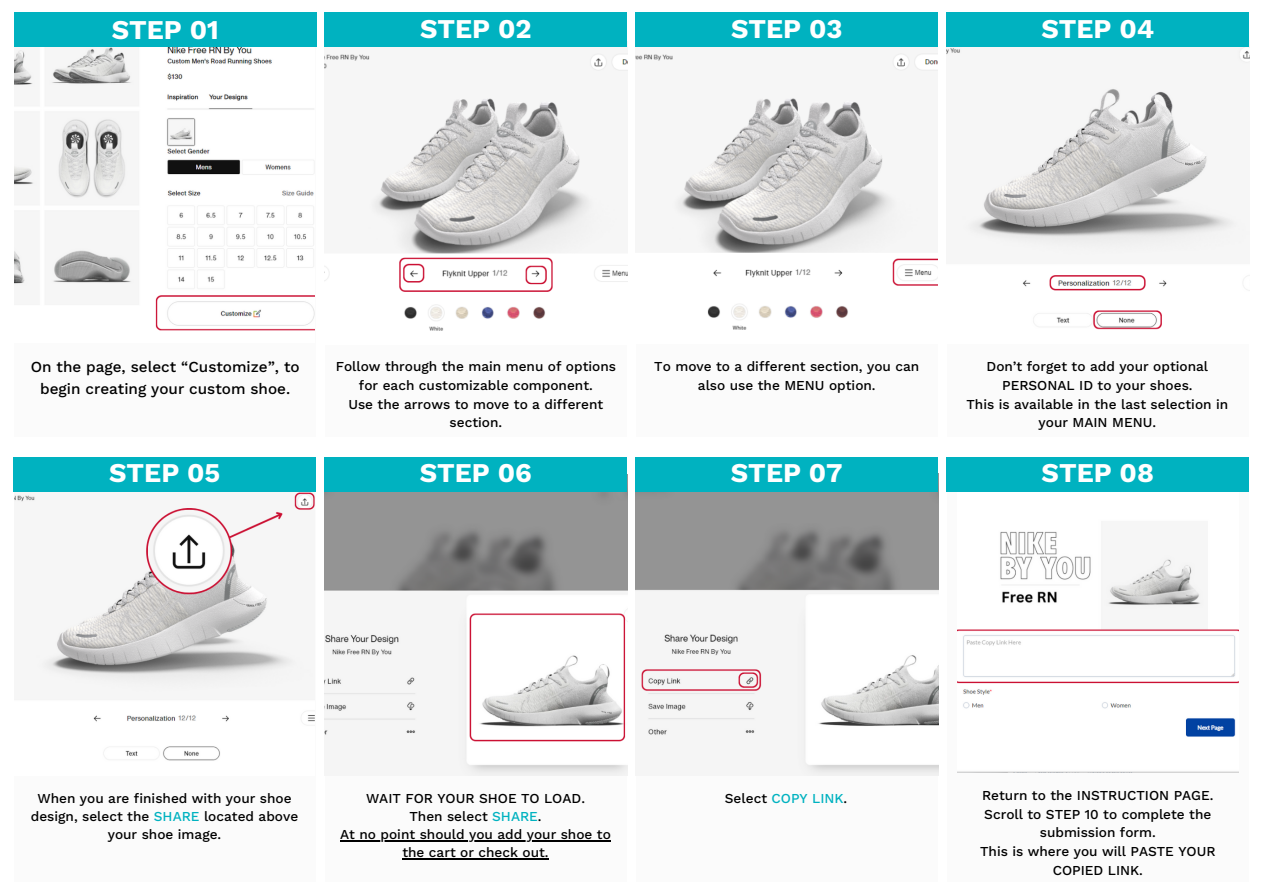
<style>
.page{position:relative;width:1263px;height:894px;background:#fff}
.page>*{position:absolute;margin:0;border:0;box-sizing:border-box;transform-origin:0 0}
.t1{font:700 27px "Work Sans";color:#fff}
.t2{font:500 15.3px/21.3px "Work Sans";color:#000;text-align:center}
.t3{font:500 13.65px/18.6px "Work Sans";color:#000;text-align:center}
.t4{font:500 13.65px "Work Sans";color:#00b2c0}
.s1{color:#00b2c0}
.s2{color:#000}
</style>
<div class="page">
<div style="left:14px;top:13px;width:302px;height:423px;background:#fbfbfb"></div>
<img style="left:14px;top:47px;width:301px;height:284px">
<div style="left:14px;top:13px;width:302px;height:34px;background:#00b2c0"></div>
<div style="left:325px;top:13px;width:301px;height:423px;background:#fbfbfb"></div>
<img style="left:325px;top:53px;width:302px;height:278px">
<div style="left:325px;top:13px;width:302px;height:34px;background:#00b2c0"></div>
<div style="left:636px;top:13px;width:302px;height:423px;background:#fbfbfb"></div>
<img style="left:636px;top:53px;width:301px;height:277px">
<div style="left:636px;top:13px;width:302px;height:34px;background:#00b2c0"></div>
<div style="left:947px;top:13px;width:301px;height:423px;background:#fbfbfb"></div>
<img style="left:946px;top:40px;width:303px;height:290px">
<div style="left:947px;top:13px;width:302px;height:34px;background:#00b2c0"></div>
<div style="left:325px;top:457px;width:301px;height:423px;background:#fbfbfb"></div>
<img style="left:325px;top:491px;width:302px;height:284px">
<div style="left:325px;top:457px;width:302px;height:34px;background:#00b2c0"></div>
<div style="left:636px;top:457px;width:301px;height:423px;background:#fbfbfb"></div>
<img style="left:636px;top:491px;width:302px;height:284px">
<div style="left:636px;top:457px;width:302px;height:34px;background:#00b2c0"></div>
<div style="left:947px;top:457px;width:302px;height:423px;background:#fbfbfb"></div>
<img style="left:957px;top:491px;width:282px;height:281px">
<div style="left:947px;top:457px;width:302px;height:34px;background:#00b2c0"></div>
<div style="left:14px;top:457px;width:301px;height:423px;background:#fbfbfb"></div>
<img style="left:14px;top:491px;width:301px;height:270px">
<div style="left:14px;top:457px;width:302px;height:34px;background:#00b2c0"></div>
<hr style="left:340px;top:840px;width:271px;height:1px;background:#000">
<hr style="left:402px;top:858px;width:147px;height:1px;background:#000">
<p class="t1" style="left:112px;top:14px;width:109px">STEP 01</p>
<p class="t1" style="left:420px;top:13px;width:113px">STEP 02</p>
<p class="t1" style="left:731px;top:13px;width:113px">STEP 03</p>
<h1 class="t1" style="left:1041px;top:13px;width:114px">STEP 04</h1>
<h2 class="t2" style="left:31px;top:356px;width:270px">On the page, select “Customize”, to begin creating your custom shoe.</h2>
<p class="t3" style="left:336px;top:357px;width:282px">Follow through the main menu of options for each customizable component.</p>
<p class="t3" style="left:348px;top:394px;width:256px">Use the arrows to move to a different section.</p>
<p class="t3" style="left:654px;top:357px;width:266px">To move to a different section, you can also use the MENU option.</p>
<p class="t3" style="left:986px;top:357px;width:223px">Don’t forget to add your optional<br>PERSONAL ID to your shoes.</p>
<p class="t3" style="left:966px;top:394px;width:263px">This is available in the last selection in your MAIN MENU.</p>
<p class="t1" style="left:109px;top:457px;width:113px">STEP 05</p>
<p class="t1" style="left:420px;top:457px;width:114px">STEP 06</p>
<h1 class="t1" style="left:731px;top:457px;width:113px">STEP 07</h1>
<p class="t1" style="left:1042px;top:457px;width:114px">STEP 08</p>
<h1 class="t3" style="left:31px;top:789px;width:269px;line-height:18px">When you are finished with your shoe design, select the <span class="s1">SHARE</span> located above your shoe image.</h1>
<p class="t3" style="left:366px;top:788px;width:221px">WAIT FOR YOUR SHOE TO LOAD.</p>
<p class="t3" style="left:409px;top:806px;width:134px">Then select <span class="s1">SHARE</span>.</p>
<h1 class="t3" style="left:340px;top:825px;width:272px;line-height:18px">At no point should you add your shoe to the cart or check out.</h1>
<p class="t4" style="left:725px;top:790px;width:124px"><span class="s2">Select</span> COPY LINK<span class="s2">.</span></p>
<p class="t3" style="left:982px;top:786px;width:233px">Return to the INSTRUCTION PAGE.</p>
<p class="t3" style="left:984px;top:804px;width:229px">Scroll to STEP 10 to complete the submission form.</p>
<p class="t3" style="left:980px;top:841px;width:237px">This is where you will PASTE YOUR<br>COPIED LINK.</p>
</div>
